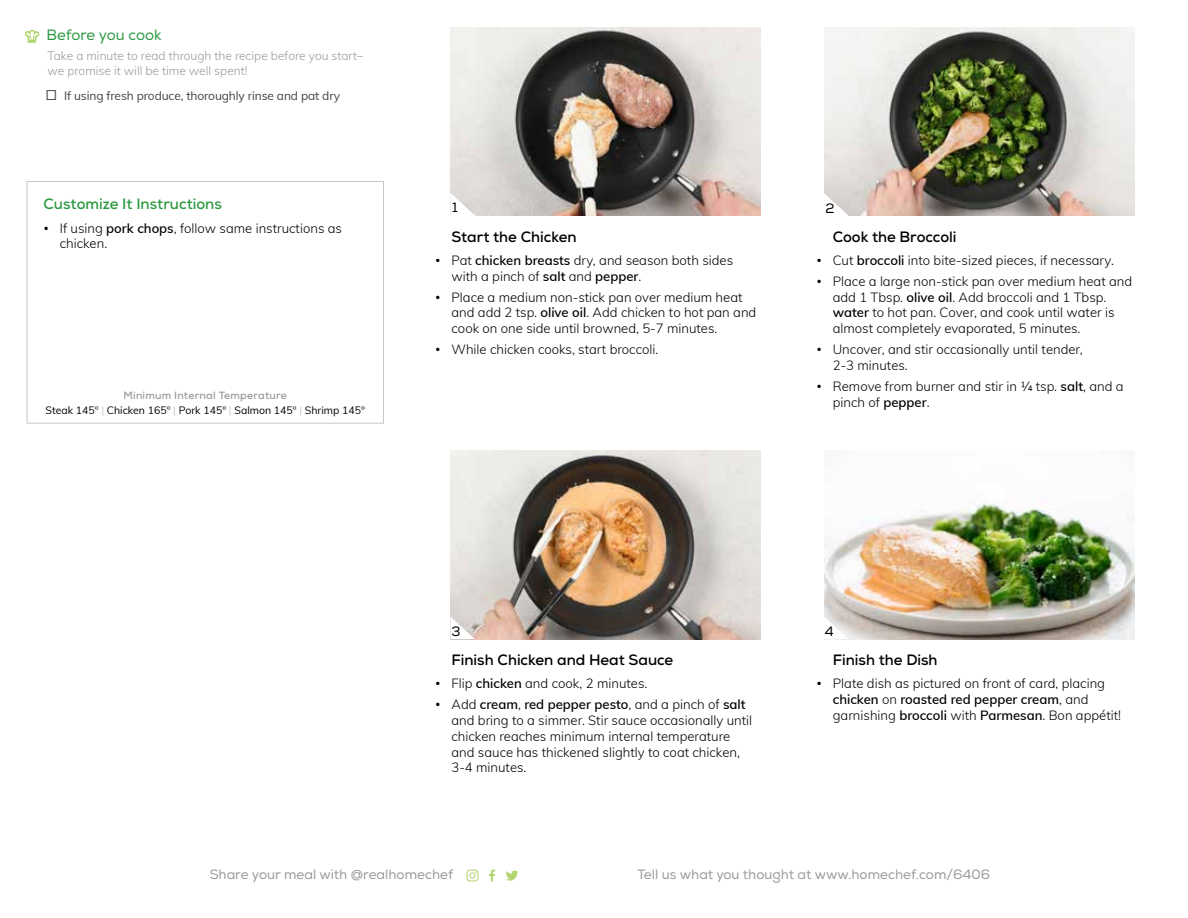
<style>
.page{position:relative;width:1188px;height:918px;background:#fff}
.page>*{position:absolute;margin:0;border:0;box-sizing:border-box;transform-origin:0 0}
.t1{font:700 15px "Nexa";color:#000}
.t2{font:700 15px "Nexa";color:#2c9942}
.t3{font:15px "Nexa";letter-spacing:-.005em;color:#2c9942}
.t4{font:13.5px "Nexa";color:#9a9a9a}
.t5{font:13.5px "Nexa";color:#000}
.t6{font:300 13.2px/15.8px "Muli";color:#000}
.t7{font:300 12px/15px "Muli";color:#9a9a9a}
.t8{font:12px "Muli";letter-spacing:-.01em;color:#414241}
.t9{font:10.5px "Muli";color:#000}
.t10{font:700 10.5px "Nexa";letter-spacing:.02em;color:#9a9a9a}
.s1{font-family:"Ideal Sans"}
.s2{font-weight:600}
.s3{color:#c7c6c5}
</style>
<div class="page">
<div style="left:27px;top:181px;width:357px;height:243px;border:1px solid #c7c6c5"></div>
<svg style="left:25px;top:30px;width:14px;height:12px"></svg>
<svg style="left:489px;top:870px;width:6px;height:12px"></svg>
<svg style="left:466px;top:870px;width:13px;height:12px"></svg>
<svg style="left:506px;top:871px;width:12px;height:10px"></svg>
<img style="left:450px;top:450px;width:311px;height:189px">
<img style="left:824px;top:500px;width:311px;height:139px">
<img style="left:450px;top:27px;width:311px;height:189px">
<img style="left:824px;top:27px;width:311px;height:189px">
<svg style="left:450px;top:193px;width:26px;height:23px"></svg>
<svg style="left:824px;top:193px;width:25px;height:23px"></svg>
<svg style="left:450px;top:617px;width:25px;height:22px"></svg>
<svg style="left:824px;top:617px;width:24px;height:22px"></svg>
<p class="t3" style="left:46px;top:26px;width:117px">Before you cook</p>
<p class="t7" style="left:48px;top:47px;width:317px">Take a minute to read through the recipe before you start– we promise it will be time well spent!</p>
<p class="t8" style="left:64px;top:87px;width:278px">If using fresh produce, thoroughly rinse and pat dry</p>
<p class="t2" style="left:44px;top:194px;width:180px">Customize It Instructions</p>
<p class="t6" style="left:60px;top:221px;width:284px;line-height:15px;text-indent:-16px"><span class="s1">•</span> If using <span class="s2">pork chops</span>, follow same instructions as chicken.</p>
<p class="t10" style="left:124px;top:389px;width:165px">Minimum Internal Temperature</p>
<p class="t9" style="left:46px;top:403px;width:321px">Steak 145° <span class="s3">|</span> Chicken 165° <span class="s3">|</span> Pork 145° <span class="s3">|</span> Salmon 145° <span class="s3">|</span> Shrimp 145°</p>
<p class="t5" style="left:452px;top:200px;width:7px">1</p>
<p class="t1" style="left:452px;top:227px;width:127px">Start the Chicken</p>
<p class="t6" style="left:452px;top:252px;width:283px;text-indent:-16px"><span class="s1">•</span> Pat <span class="s2">chicken breasts</span> dry, and season both sides with a pinch of <span class="s2">salt</span> and <span class="s2">pepper</span>.</p>
<p class="t6" style="left:452px;top:288px;width:306px;text-indent:-16px"><span class="s1">•</span> Place a medium non-stick pan over medium heat and add 2 tsp. <span class="s2">olive oil</span>. Add chicken to hot pan and cook on one side until browned, 5-7 minutes.</p>
<p class="t6" style="left:435px;top:341px;width:225px"><span class="s1">•</span> While chicken cooks, start broccoli.</p>
<p class="t5" style="left:825px;top:200px;width:11px">2</p>
<p class="t1" style="left:833px;top:227px;width:125px">Cook the Broccoli</p>
<p class="t6" style="left:817px;top:252px;width:299px"><span class="s1">•</span> Cut <span class="s2">broccoli</span> into bite-sized pieces, if necessary.</p>
<p class="t6" style="left:833px;top:273px;width:301px;text-indent:-16px"><span class="s1">•</span> Place a large non-stick pan over medium heat and add 1 Tbsp. <span class="s2">olive oil</span>. Add broccoli and 1 Tbsp. <span class="s2">water</span> to hot pan. Cover, and cook until water is almost completely evaporated, 5 minutes.</p>
<p class="t6" style="left:833px;top:341px;width:252px;text-indent:-16px"><span class="s1">•</span> Uncover, and stir occasionally until tender,<br>2-3 minutes.</p>
<p class="t6" style="left:833px;top:378px;width:292px;text-indent:-16px"><span class="s1">•</span> Remove from burner and stir in ¼ tsp. <span class="s2">salt</span>, and a pinch of <span class="s2">pepper</span>.</p>
<p class="t5" style="left:451px;top:623px;width:11px">3</p>
<p class="t5" style="left:825px;top:623px;width:10px">4</p>
<p class="t1" style="left:452px;top:650px;width:223px">Finish Chicken and Heat Sauce</p>
<p class="t6" style="left:435px;top:675px;width:214px"><span class="s1">•</span> Flip <span class="s2">chicken</span> and cook, 2 minutes.</p>
<p class="t6" style="left:452px;top:696px;width:302px;text-indent:-16px"><span class="s1">•</span> Add <span class="s2">cream</span>, <span class="s2">red pepper pesto</span>, and a pinch of <span class="s2">salt </span>and bring to a simmer. Stir sauce occasionally until chicken reaches minimum internal temperature and sauce has thickened slightly to coat chicken, 3-4 minutes.</p>
<p class="t1" style="left:833px;top:650px;width:106px">Finish the Dish</p>
<p class="t6" style="left:833px;top:675px;width:290px;text-indent:-16px"><span class="s1">•</span> Plate dish as pictured on front of card, placing <span class="s2">chicken</span> on <span class="s2">roasted red pepper cream</span>, and garnishing <span class="s2">broccoli</span> with <span class="s2">Parmesan</span>. Bon appétit!</p>
<p class="t4" style="left:210px;top:867px;width:245px">Share your meal with @realhomechef</p>
<p class="t4" style="left:638px;top:867px;width:354px">Tell us what you thought at www.homechef.com/6406</p>
</div>
